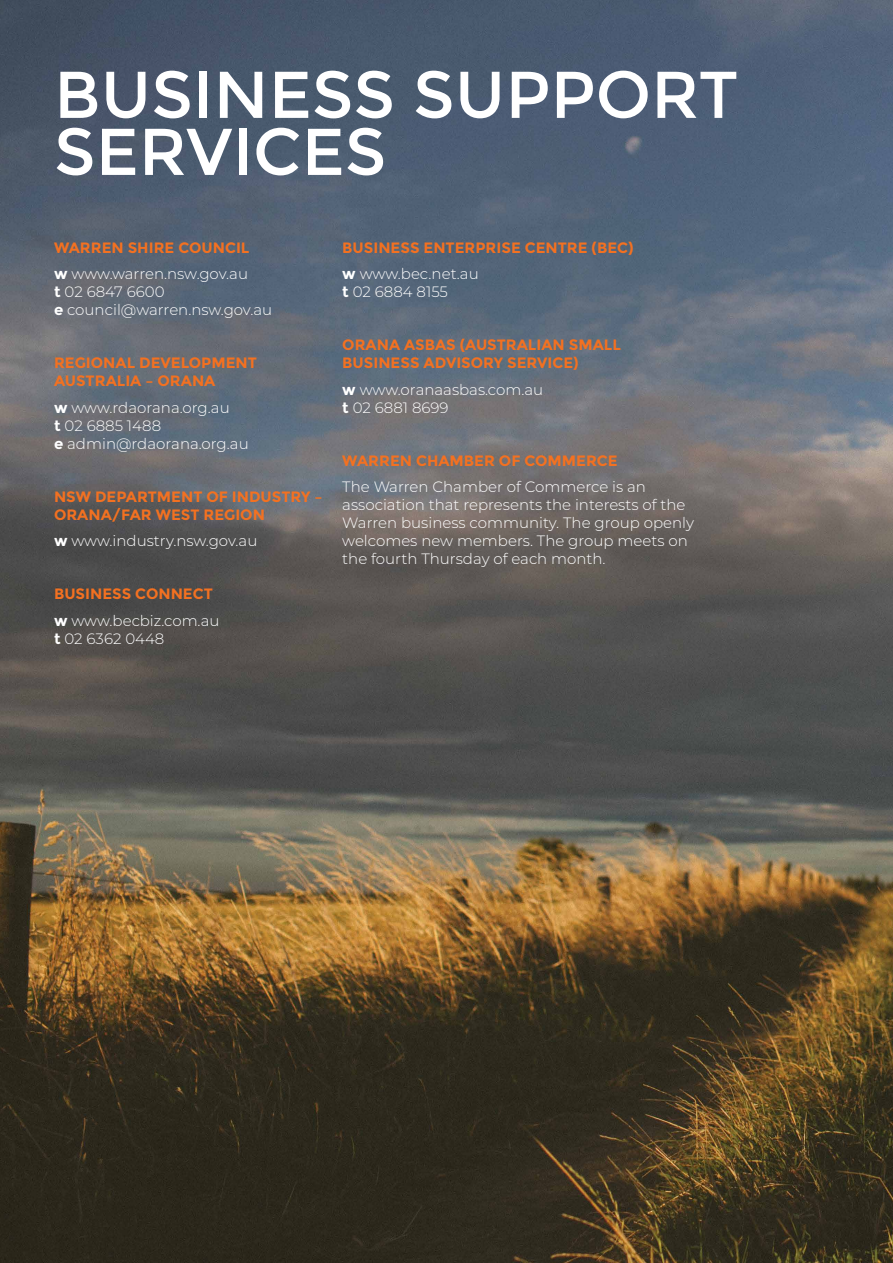
<style>
.page{position:relative;width:893px;height:1263px;background:#fff}
.page>*{position:absolute;margin:0;border:0;box-sizing:border-box;transform-origin:0 0}
.t1{font:66px/57px "Montserrat";color:#fff}
.t2{font:300 15px/18px "Montserrat";color:#fff}
.t3{font:700 15px/18px "Montserrat";color:#f37121}
.s1{font-weight:700;color:#f37121}
.s2{font-weight:700}
.s3{color:#fff}
.s4{font-weight:300;color:#fff}
</style>
<div class="page">
<img style="left:0;top:0;width:893px;height:1263px">
<h1 class="t1" style="left:54px;top:67px;width:686px">BUSINESS SUPPORT<br>SERVICES</h1>
<p class="t2" style="left:54px;top:234px;width:197px;line-height:26.5px"><span class="s1">WARREN SHIRE COUNCIL </span><span class="s2">w</span> www.warren.nsw.gov.au</p>
<p class="t2" style="left:54px;top:282px;width:220px"><span class="s2">t</span> 02 6847 6600<br><span class="s2">e</span> council@warren.nsw.gov.au</p>
<p class="t3" style="left:54px;top:354px;width:204px">REGIONAL DEVELOPMENT<br>AUSTRALIA – ORANA</p>
<p class="t2" style="left:54px;top:398px;width:196px"><span class="s2">w</span> www.rdaorana.org.au<br><span class="s2">t</span> 02 6885 1488<br><span class="s2">e</span> admin@rdaorana.org.au</p>
<p class="t3" style="left:54px;top:487px;width:270px">NSW DEPARTMENT OF INDUSTRY –<br>ORANA/FAR WEST REGION</p>
<p class="t2" style="left:54px;top:531px;width:205px"><span class="s2">w</span> www.industry.nsw.gov.au</p>
<p class="t2" style="left:54px;top:580px;width:167px;line-height:26.5px"><span class="s1">BUSINESS CONNECT </span><span class="s2">w</span> www.becbiz.com.au</p>
<p class="t2" style="left:54px;top:629px;width:112px"><span class="s2">t</span> 02 6362 0448</p>
<p class="t3" style="left:342px;top:234px;width:293px;line-height:26.5px">BUSINESS ENTERPRISE CENTRE (BEC) <span class="s3">w</span> <span class="s4">www.bec.net.au</span></p>
<p class="t2" style="left:342px;top:282px;width:107px"><span class="s2">t</span> 02 6884 8155</p>
<p class="t3" style="left:342px;top:336px;width:280px">ORANA ASBAS (AUSTRALIAN SMALL<br>BUSINESS ADVISORY SERVICE)</p>
<p class="t2" style="left:342px;top:380px;width:203px"><span class="s2">w</span> www.oranaasbas.com.au <span class="s2">t</span> 02 6881 8699</p>
<p class="t3" style="left:342px;top:451px;width:277px">WARREN CHAMBER OF COMMERCE</p>
<p class="t2" style="left:342px;top:477px;width:353px">The Warren Chamber of Commerce is an association that represents the interests of the Warren business community. The group openly welcomes new members. The group meets on the fourth Thursday of each month.</p>
</div>
